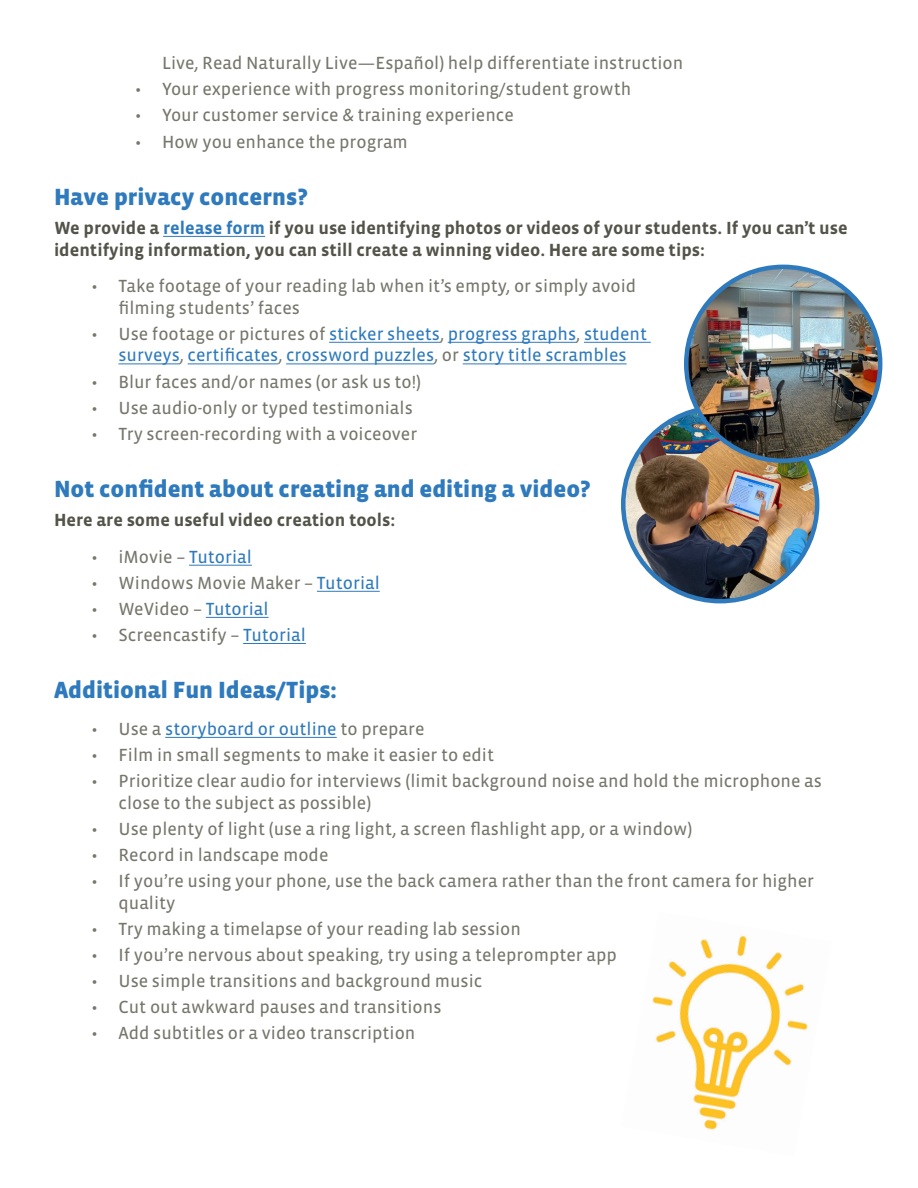
<style>
.page{position:relative;width:918px;height:1188px;background:#fff}
.page>*{position:absolute;margin:0;border:0;box-sizing:border-box;transform-origin:0 0}
.t1{font:900 24px "Vista Sans OTCE";color:#2e7abd}
.t2{font:18px/21.6px "Vista Sans OTCE";color:#76766d}
.t3{font:700 18px/21.6px "Vista Sans OTCE";color:#53534a}
.t4{font:18px/21.6px "Vista Sans OTCE";color:#2e7abd;text-align:center}
.s1{color:#2e7abd}
.s2{color:#76766d}
</style>
<div class="page">
<hr style="left:163px;top:236px;width:102px;height:1px;background:#2e7abd">
<hr style="left:329px;top:342px;width:111px;height:1px;background:#2e7abd">
<hr style="left:448px;top:342px;width:128px;height:1px;background:#2e7abd">
<hr style="left:584px;top:342px;width:67px;height:1px;background:#2e7abd">
<hr style="left:118px;top:364px;width:62px;height:1px;background:#2e7abd">
<hr style="left:188px;top:364px;width:90px;height:1px;background:#2e7abd">
<hr style="left:286px;top:364px;width:148px;height:1px;background:#2e7abd">
<hr style="left:463px;top:364px;width:164px;height:1px;background:#2e7abd">
<hr style="left:189px;top:565px;width:63px;height:1px;background:#2e7abd">
<hr style="left:317px;top:591px;width:63px;height:1px;background:#2e7abd">
<hr style="left:206px;top:617px;width:63px;height:1px;background:#2e7abd">
<hr style="left:243px;top:643px;width:63px;height:1px;background:#2e7abd">
<hr style="left:165px;top:737px;width:172px;height:1px;background:#2e7abd">
<img style="left:623px;top:407px;width:194px;height:194px;border-radius:97px">
<img style="left:686px;top:267px;width:194px;height:194px;border-radius:97px">
<div style="left:684px;top:265px;width:198px;height:198px;border:4px solid #2e7abd;border-radius:50%"></div>
<img style="left:652px;top:936px;width:156px;height:194px">
<p class="t2" style="left:162px;top:52px;width:523px">Live, Read Naturally Live—Español) help differentiate instruction</p>
<p class="t2" style="left:135px;top:78px;width:498px">• Your experience with progress monitoring/student growth</p>
<p class="t2" style="left:135px;top:104px;width:380px">• Your customer service &amp; training experience</p>
<p class="t2" style="left:135px;top:131px;width:274px">• How you enhance the program</p>
<h1 class="t1" style="left:54px;top:183px;width:255px">Have privacy concerns?</h1>
<p class="t3" style="left:54px;top:217px;width:795px">We provide a <span class="s1">release form</span> if you use identifying photos or videos of your students. If you can’t use identifying information, you can still create a winning video. Here are some tips:</p>
<p class="t2" style="left:118px;top:275px;width:519px;text-indent:-27px">• Take footage of your reading lab when it’s empty, or simply avoid filming students’ faces</p>
<p class="t4" style="left:91px;top:323px;width:557px"><span class="s2">• Use footage or pictures of</span> sticker sheets<span class="s2">,</span> progress graphs<span class="s2">,</span> student surveys<span class="s2">,</span> certificates<span class="s2">,</span> crossword puzzles<span class="s2">, or</span> story title scrambles</p>
<p class="t2" style="left:91px;top:371px;width:331px">• Blur faces and/or names (or ask us to!)</p>
<p class="t2" style="left:91px;top:397px;width:323px">• Use audio-only or typed testimonials</p>
<p class="t2" style="left:91px;top:423px;width:327px">• Try screen-recording with a voiceover</p>
<h1 class="t1" style="left:54px;top:475px;width:538px">Not confident about creating and editing a video?</h1>
<p class="t3" style="left:54px;top:509px;width:343px">Here are some useful video creation tools:</p>
<p class="t2" style="left:91px;top:546px;width:162px">• iMovie – <span class="s1">Tutorial</span></p>
<p class="t2" style="left:91px;top:572px;width:290px">• Windows Movie Maker – <span class="s1">Tutorial</span></p>
<p class="t2" style="left:91px;top:598px;width:179px">• WeVideo – <span class="s1">Tutorial</span></p>
<p class="t2" style="left:91px;top:624px;width:216px">• Screencastify – <span class="s1">Tutorial</span></p>
<h1 class="t1" style="left:54px;top:677px;width:284px">Additional Fun Ideas/Tips:</h1>
<p class="t4" style="left:92px;top:718px;width:334px"><span class="s2">• Use a</span> storyboard or outline <span class="s2">to prepare</span></p>
<p class="t2" style="left:92px;top:744px;width:404px">• Film in small segments to make it easier to edit</p>
<p class="t2" style="left:118px;top:770px;width:705px;text-indent:-27px">• Prioritize clear audio for interviews (limit background noise and hold the microphone as close to the subject as possible)</p>
<p class="t2" style="left:92px;top:818px;width:602px">• Use plenty of light (use a ring light, a screen flashlight app, or a window)</p>
<p class="t2" style="left:92px;top:844px;width:238px">• Record in landscape mode</p>
<p class="t2" style="left:118px;top:870px;width:697px;text-indent:-27px">• If you’re using your phone, use the back camera rather than the front camera for higher quality</p>
<p class="t2" style="left:92px;top:918px;width:431px">• Try making a timelapse of your reading lab session</p>
<p class="t2" style="left:92px;top:944px;width:527px">• If you’re nervous about speaking, try using a teleprompter app</p>
<p class="t2" style="left:92px;top:970px;width:392px">• Use simple transitions and background music</p>
<p class="t2" style="left:92px;top:996px;width:351px">• Cut out awkward pauses and transitions</p>
<p class="t2" style="left:92px;top:1022px;width:325px">• Add subtitles or a video transcription</p>
</div>
